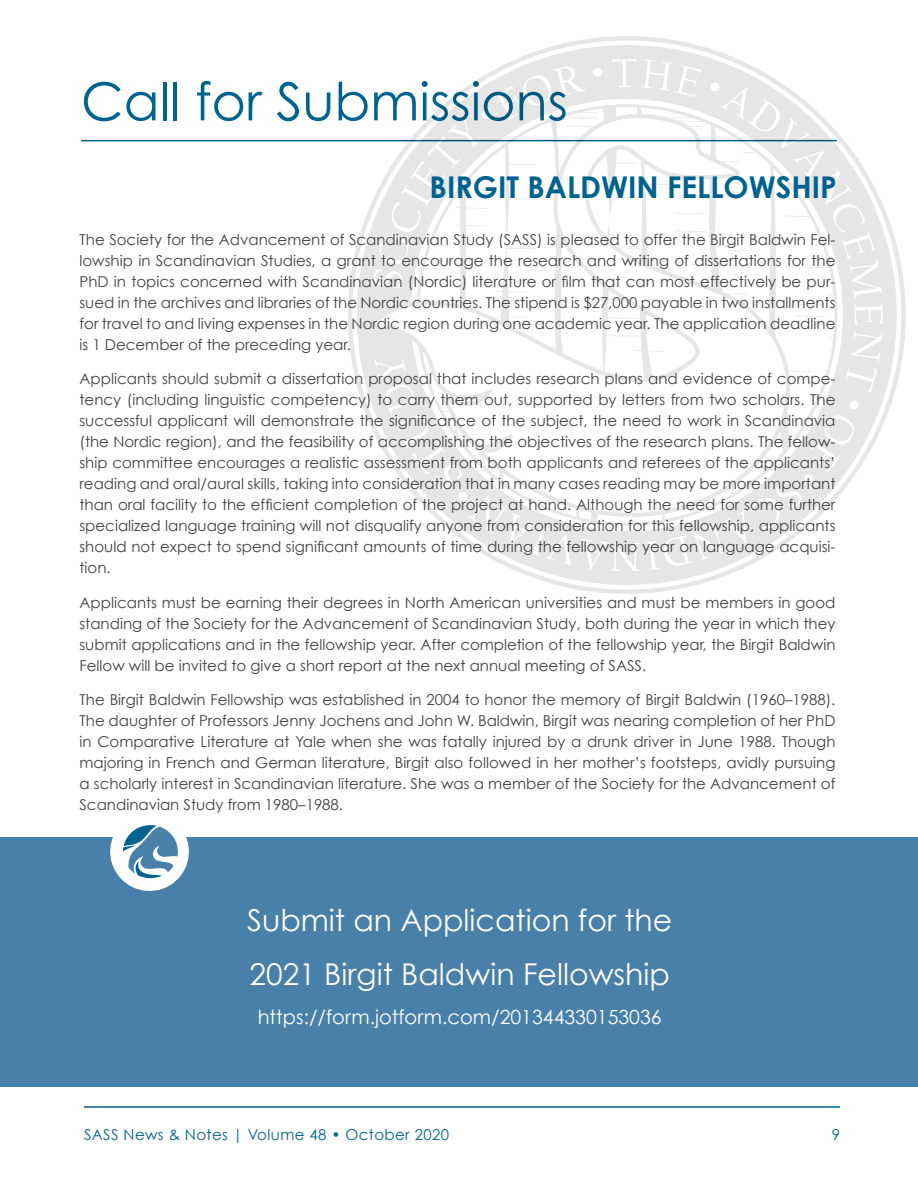
<style>
.page{position:relative;width:918px;height:1188px;background:#fff}
.page>*{position:absolute;margin:0;border:0;box-sizing:border-box;transform-origin:0 0}
.t1{font:52.5px "Century Gothic";color:#00628f}
.t2{font:30px/54px "Century Gothic";color:#fff}
.t3{font:700 30px "Century Gothic";color:#00628f}
.t4{font:19.5px "Century Gothic";color:#fff}
.t5{font:15px/21px "Century Gothic";color:#414042;text-align:justify}
.t6{font:15px "Century Gothic";letter-spacing:.025em;color:#00628f}
</style>
<div class="page">
<hr style="left:84px;top:1106px;width:756px;height:2px;background:#00628f">
<hr style="left:81px;top:140px;width:756px;height:1px;background:#00628f">
<svg style="left:348px;top:36px;width:558px;height:348px"></svg>
<svg style="left:357px;top:45px;width:540px;height:549px"></svg>
<div style="left:0;top:837px;width:918px;height:250px;background:#4880a9"></div>
<svg style="left:110px;top:825px;width:79px;height:66px"></svg>
<h1 class="t1" style="left:81px;top:65px;width:488px">Call for Submissions</h1>
<h2 class="t3" style="left:430px;top:165px;width:409px">BIRGIT BALDWIN FELLOWSHIP</h2>
<p class="t5" style="left:80px;top:229px;width:758px">The Society for the Advancement of Scandinavian Study (SASS) is pleased to offer the Birgit Baldwin Fel&shy;lowship in Scandinavian Studies, a grant to encourage the research and writing of dissertations for the PhD in topics concerned with Scandinavian (Nordic) literature or film that can most effectively be pur&shy;sued in the archives and libraries of the Nordic countries. The stipend is $27,000 payable in two installments for travel to and living expenses in the Nordic region during one academic year. The application deadline is 1 December of the preceding year.</p>
<p class="t5" style="left:80px;top:368px;width:758px">Applicants should submit a dissertation proposal that includes research plans and evidence of compe&shy;tency (including linguistic competency) to carry them out, supported by letters from two scholars. The successful applicant will demonstrate the significance of the subject, the need to work in Scandinavia (the Nordic region), and the feasibility of accomplishing the objectives of the research plans. The fellow&shy;ship committee encourages a realistic assessment from both applicants and referees of the applicants’ reading and oral/aural skills, taking into consideration that in many cases reading may be more important than oral facility to the efficient completion of the project at hand. Although the need for some further specialized language training will not disqualify anyone from consideration for this fellowship, applicants should not expect to spend significant amounts of time during the fellowship year on language acquisi&shy;tion.</p>
<p class="t5" style="left:80px;top:592px;width:758px">Applicants must be earning their degrees in North American universities and must be members in good standing of the Society for the Advancement of Scandinavian Study, both during the year in which they submit applications and in the fellowship year. After completion of the fellowship year, the Birgit Baldwin Fellow will be invited to give a short report at the next annual meeting of SASS.</p>
<p class="t5" style="left:80px;top:689px;width:758px">The Birgit Baldwin Fellowship was established in 2004 to honor the memory of Birgit Baldwin (1960–1988).<br>The daughter of Professors Jenny Jochens and John W. Baldwin, Birgit was nearing completion of her PhD in Comparative Literature at Yale when she was fatally injured by a drunk driver in June 1988. Though majoring in French and German literature, Birgit also followed in her mother’s footsteps, avidly pursuing a scholarly interest in Scandinavian literature. She was a member of the Society for the Advancement of Scandinavian Study from 1980–1988.</p>
<h2 class="t2" style="left:247px;top:893px;width:427px">Submit an Application for the<br>2021 Birgit Baldwin Fellowship</h2>
<h3 class="t4" style="left:258px;top:1003px;width:405px">https://form.jotform.com/201344330153036</h3>
<p class="t6" style="left:84px;top:1124px;width:367px">SASS News &amp; Notes | Volume 48 • October 2020</p>
<p class="t6" style="left:832px;top:1124px;width:10px">9</p>
</div>
